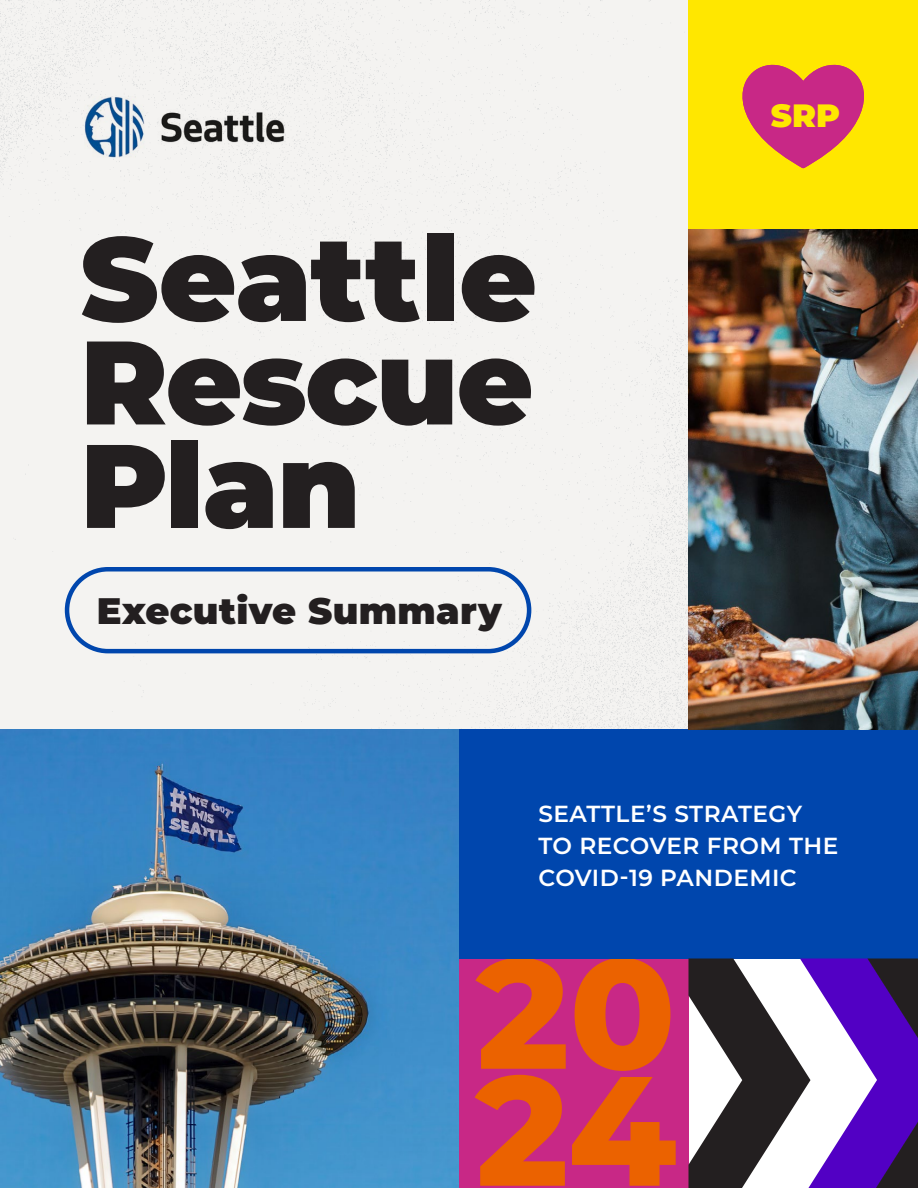
<style>
.page{position:relative;width:918px;height:1188px;background:#fff}
.page>*{position:absolute;margin:0;border:0;box-sizing:border-box;transform-origin:0 0}
.t1{font:800 155.4px/117px "Montserrat";color:#eb6200}
.t2{font:900 118.5px/103.5px "Montserrat";letter-spacing:-.01em;color:#231f20;text-align:justify}
.t3{font:900 36.9px "Montserrat";letter-spacing:.01em;color:#231f20}
.t4{font:900 32.25px "Montserrat";color:#ffe700}
.t5{font:600 23.25px/32.2px "Montserrat";letter-spacing:.02em;color:#fff}
</style>
<div class="page">
<div style="left:0;top:0;width:688px;height:729px;background:#f4f3f1"></div>
<div style="left:688px;top:0;width:230px;height:230px;background:#ffe700"></div>
<div style="left:459px;top:958px;width:229px;height:230px;background:#c82886"></div>
<div style="left:459px;top:729px;width:459px;height:229px;background:#0046ad"></div>
<img style="left:85px;top:96px;width:201px;height:61px">
<img style="left:688px;top:230px;width:230px;height:499px">
<img style="left:0;top:729px;width:459px;height:459px">
<svg style="left:688px;top:958px;width:230px;height:230px"></svg>
<div style="left:65px;top:567px;width:466px;height:86px;border:4px solid #0046ad;border-radius:41px"></div>
<svg style="left:742px;top:64px;width:122px;height:104px"></svg>
<p class="t2" style="left:80px;top:220px;width:458px">Seattle Rescue Plan</p>
<p class="t3" style="left:97px;top:583px;width:406px">Executive Summary</p>
<p class="t4" style="left:771px;top:92px;width:71px">SRP</p>
<p class="t5" style="left:538px;top:796px;width:302px">SEATTLE’S STRATEGY<br>TO RECOVER FROM THE<br>COVID-19 PANDEMIC</p>
<p class="t1" style="left:476px;top:947px;width:203px">20<br>24</p>
</div>
